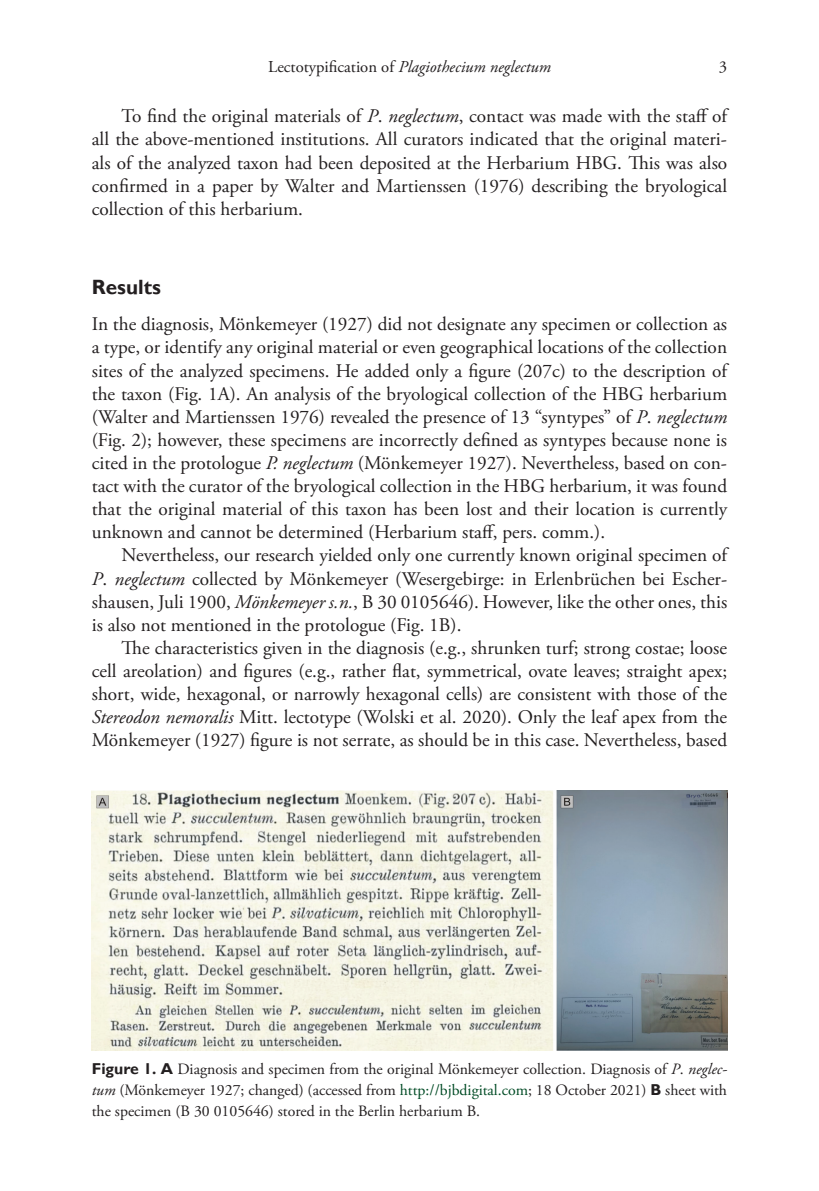
<style>
.page{position:relative;width:819px;height:1191px;background:#fff}
.page>*{position:absolute;margin:0;border:0;box-sizing:border-box;transform-origin:0 0}
.t1{font:700 20.65px "Gill Sans";color:#231f20}
.t2{font:19.25px/23.1px "Adobe Garamond Pro";color:#231f20;text-align:justify}
.t3{font:italic 16.62px "Adobe Garamond Pro";color:#231f20}
.t4{font:16.62px "Adobe Garamond Pro";color:#231f20}
.t5{font:15.75px/21px "Adobe Garamond Pro";color:#231f20;text-align:justify}
.s1{font-style:normal}
.s2{font-style:italic}
.s3{font-family:"Gill Sans";font-weight:700}
.s4{color:#004b25}
</style>
<div class="page">
<img style="left:92px;top:790px;width:635px;height:260px">
<p class="t3" style="left:268px;top:56px;width:284px"><span class="s1">Lectotypification of</span> Plagiothecium neglectum</p>
<p class="t4" style="left:718px;top:56px;width:10px">3</p>
<p class="t2" style="left:92px;top:105px;width:637px;text-indent:30px">To find the original materials of <span class="s2">P</span>. <span class="s2">neglectum</span>, contact was made with the staff of all the above-mentioned institutions. All curators indicated that the original materi&shy;als of the analyzed taxon had been deposited at the Herbarium HBG. This was also confirmed in a paper by Walter and Martienssen (1976) describing the bryological collection of this herbarium.</p>
<p class="t1" style="left:92px;top:275px;width:71px">Results</p>
<p class="t2" style="left:92px;top:313px;width:636px">In the diagnosis, Mönkemeyer (1927) did not designate any specimen or collection as a type, or identify any original material or even geographical locations of the collection sites of the analyzed specimens. He added only a figure (207c) to the description of the taxon (Fig. 1A). An analysis of the bryological collection of the HBG herbarium (Walter and Martienssen 1976) revealed the presence of 13 “syntypes” of <span class="s2">P</span>. <span class="s2">neglectum </span>(Fig. 2); however, these specimens are incorrectly defined as syntypes because none is cited in the protologue <span class="s2">P. neglectum</span> (Mönkemeyer 1927). Nevertheless, based on con&shy;tact with the curator of the bryological collection in the HBG herbarium, it was found that the original material of this taxon has been lost and their location is currently unknown and cannot be determined (Herbarium staff, pers. comm.).</p>
<p class="t2" style="left:92px;top:544px;width:637px;text-indent:30px">Nevertheless, our research yielded only one currently known original specimen of <span class="s2">P</span>. <span class="s2">neglectum</span> collected by Mönkemeyer (Wesergebirge: in Erlenbrüchen bei Escher&shy;shausen, Juli 1900, <span class="s2">Mönkemeyer s.n.</span>, B 30 0105646). However, like the other ones, this is also not mentioned in the protologue (Fig. 1B).</p>
<p class="t2" style="left:92px;top:637px;width:637px;text-indent:30px">The characteristics given in the diagnosis (e.g., shrunken turf; strong costae; loose cell areolation) and figures (e.g., rather flat, symmetrical, ovate leaves; straight apex; short, wide, hexagonal, or narrowly hexagonal cells) are consistent with those of the <span class="s2">Stereodon nemoralis</span> Mitt. lectotype (Wolski et al. 2020). Only the leaf apex from the Mönkemeyer (1927) figure is not serrate, as should be in this case. Nevertheless, based</p>
<p class="t5" style="left:92px;top:1059px;width:636px"><span class="s3">Figure 1. A</span> Diagnosis and specimen from the original Mönkemeyer collection. Diagnosis of <span class="s2">P</span>. <span class="s2">neglec&shy;tum</span> (Mönkemeyer 1927; changed) (accessed from <span class="s4">http://bjbdigital.com</span>; 18 October 2021) <span class="s3">B</span> sheet with the specimen (B 30 0105646) stored in the Berlin herbarium B.</p>
</div>
